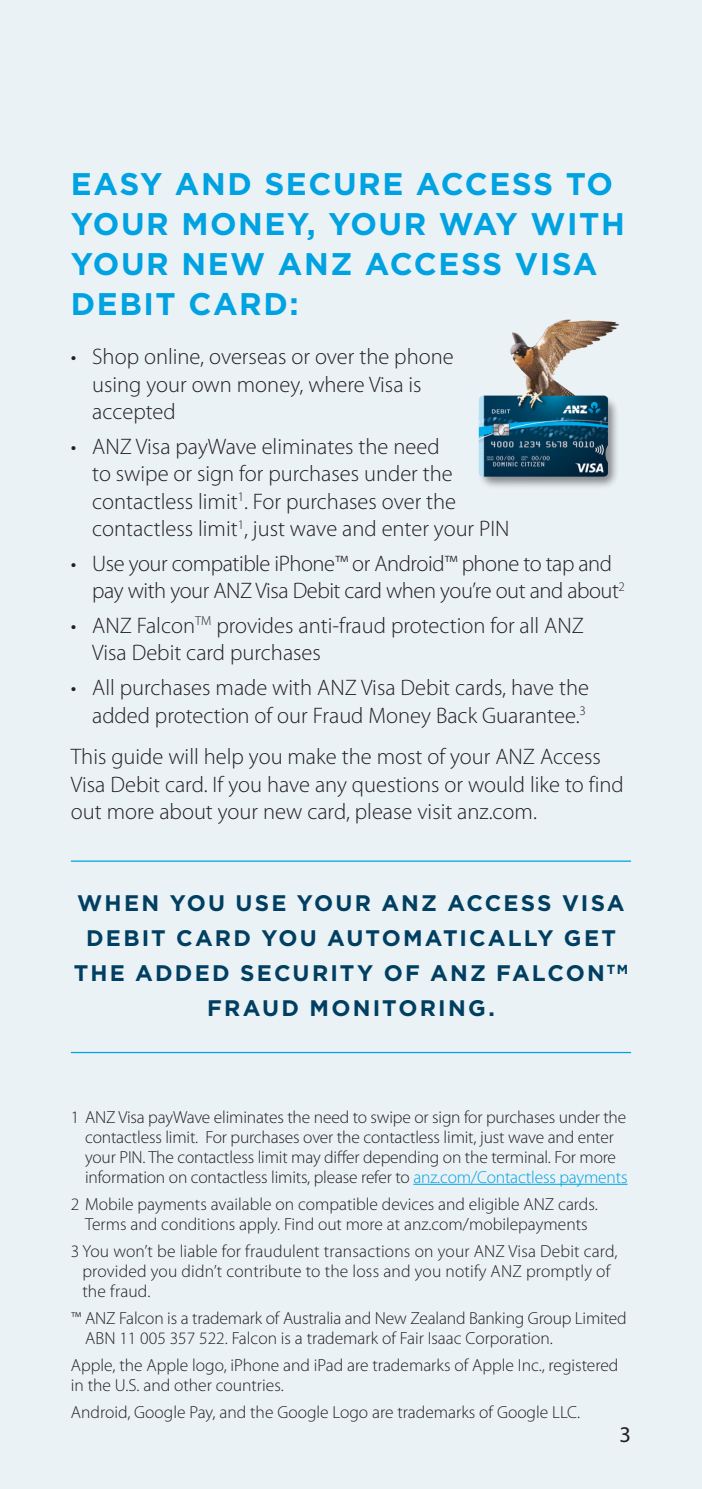
<style>
.page{position:relative;width:702px;height:1489px;background:#fff}
.page>*{position:absolute;margin:0;border:0;box-sizing:border-box;transform-origin:0 0}
.t1{font:700 31.25px/40px "Gotham";letter-spacing:.05em;color:#00a2e1}
.t2{font:300 22.5px/27.5px "Myriad Pro";color:#231f20}
.t3{font:700 22.5px/35px "Gotham";letter-spacing:.095em;color:#003f61;text-align:center}
.t4{font:300 22.5px/27.5px "Myriad Pro";letter-spacing:-.02em;color:#231f20}
.t5{font:22.5px "Myriad Pro";color:#231f20}
.t6{font:300 17.5px/20px "Myriad Pro";color:#231f20}
.s1{color:#00a2e1}
</style>
<div class="page">
<div style="left:0;top:0;width:702px;height:1488px;background:#eaf2f6"></div>
<hr style="left:71px;top:860px;width:560px;height:1px;background:#00a2e1">
<hr style="left:71px;top:1051px;width:560px;height:2px;background:#00a2e1">
<hr style="left:413px;top:1183px;width:214px;height:1px;background:#00a2e1">
<div style="left:477px;top:395px;width:143px;height:94px;background:#e2eaee"></div>
<img style="left:478px;top:319px;width:142px;height:167px">
<h1 class="t1" style="left:71px;top:164px;width:555px">EASY AND SECURE ACCESS TO<br>YOUR MONEY, YOUR WAY WITH<br>YOUR NEW ANZ ACCESS VISA<br>DEBIT CARD:</h1>
<p class="t2" style="left:92px;top:343px;width:363px;text-indent:-21px">• Shop online, overseas or over the phone using your own money, where Visa is accepted</p>
<p class="t2" style="left:92px;top:433px;width:419px;text-indent:-21px">• ANZ Visa payWave eliminates the need<br>to swipe or sign for purchases under the contactless limit<sup>1</sup>. For purchases over the contactless limit<sup>1</sup>, just wave and enter your PIN</p>
<p class="t4" style="left:92px;top:550px;width:534px;text-indent:-21px">• Use your compatible iPhone™ or Android™ phone to tap and pay with your ANZ Visa Debit card when you’re out and about<sup>2</sup></p>
<p class="t2" style="left:92px;top:612px;width:493px;text-indent:-21px">• ANZ Falcon<sup>TM</sup> provides anti-fraud protection for all ANZ<br>Visa Debit card purchases</p>
<p class="t2" style="left:71px;top:674px;width:519px;text-align:right">• All purchases made with ANZ Visa Debit cards, have the added protection of our Fraud Money Back Guarantee.<sup>3</sup></p>
<p class="t2" style="left:71px;top:743px;width:554px">This guide will help you make the most of your ANZ Access<br>Visa Debit card. If you have any questions or would like to find out more about your new card, please visit anz.com.</p>
<p class="t3" style="left:74px;top:885px;width:556px">WHEN YOU USE YOUR ANZ ACCESS VISA<br>DEBIT CARD YOU AUTOMATICALLY GET<br>THE ADDED SECURITY OF ANZ FALCON<sup>TM<br></sup>FRAUD MONITORING.</p>
<p class="t6" style="left:85px;top:1106px;width:544px;text-indent:-14px">1 ANZ Visa payWave eliminates the need to swipe or sign for purchases under the contactless limit. For purchases over the contactless limit, just wave and enter your PIN. The contactless limit may differ depending on the terminal. For more information on contactless limits, please refer to <span class="s1">anz.com/Contactless payments</span></p>
<p class="t6" style="left:71px;top:1193px;width:528px;text-align:center">2 Mobile payments available on compatible devices and eligible ANZ cards.<br>Terms and conditions apply. Find out more at anz.com/mobilepayments</p>
<p class="t6" style="left:82px;top:1241px;width:536px;text-indent:-11px">3 You won’t be liable for fraudulent transactions on your ANZ Visa Debit card, provided you didn’t contribute to the loss and you notify ANZ promptly of the fraud.</p>
<p class="t6" style="left:85px;top:1308px;width:543px;text-indent:-14px">™ ANZ Falcon is a trademark of Australia and New Zealand Banking Group Limited<br>ABN 11 005 357 522. Falcon is a trademark of Fair Isaac Corporation.</p>
<p class="t6" style="left:71px;top:1355px;width:549px">Apple, the Apple logo, iPhone and iPad are trademarks of Apple Inc., registered in the U.S. and other countries.</p>
<p class="t6" style="left:71px;top:1402px;width:511px">Android, Google Pay, and the Google Logo are trademarks of Google LLC.</p>
<p class="t5" style="left:619px;top:1420px;width:13px">3</p>
</div>
